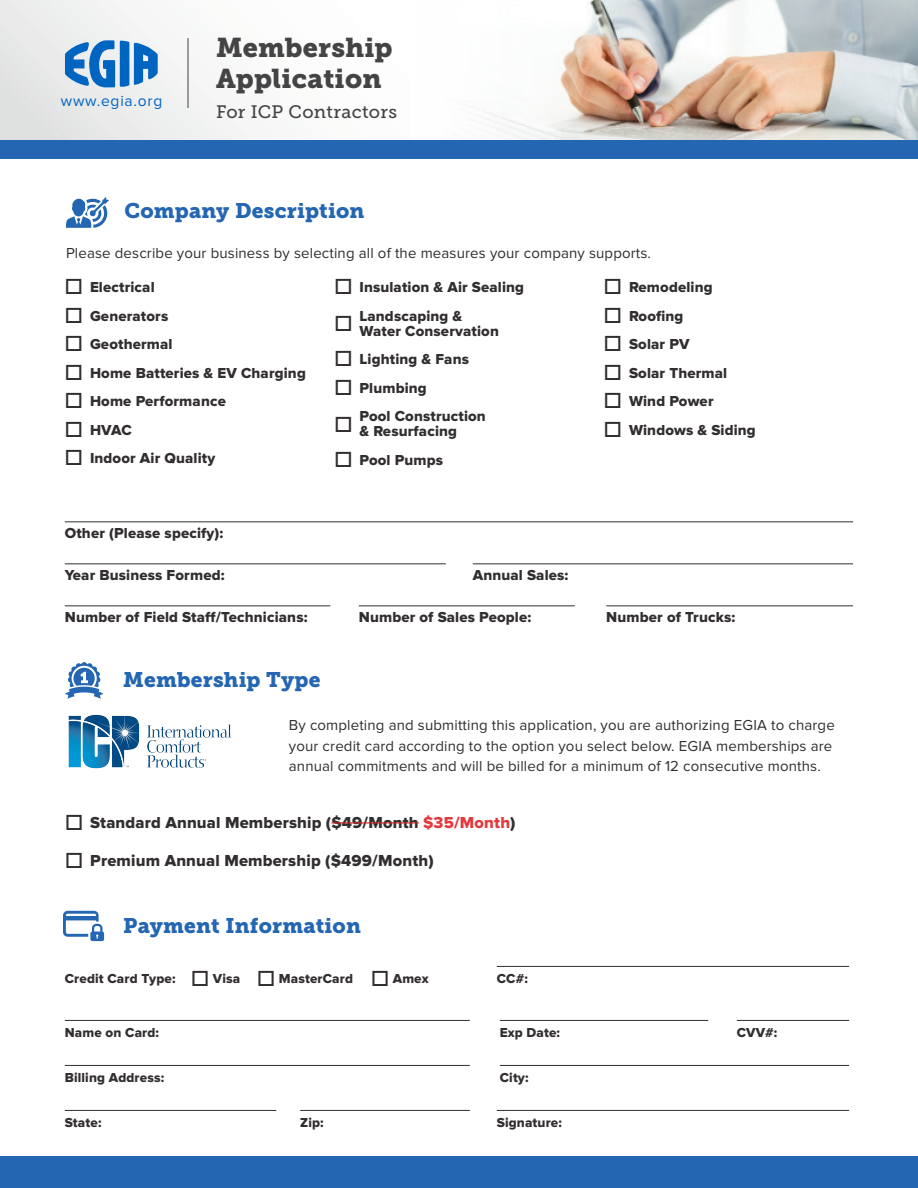
<style>
.page{position:relative;width:918px;height:1188px;background:#fff}
.page>*{position:absolute;margin:0;border:0;box-sizing:border-box;transform-origin:0 0}
.t1{font:27px/31.5px "Museo Slab 900";letter-spacing:.01em;color:#444345}
.t2{font:21px "Museo Slab 900";letter-spacing:.01em;color:#2466b2}
.t3{font:18px "Museo Slab 500";letter-spacing:.02em;color:#444345}
.t4{font:16.5px "Proxima Nova Extrabld";letter-spacing:.01em;color:#322e2f}
.t5{font:15.6px "Proxima Nova";letter-spacing:.05em;color:#0165c1}
.title_2_col{font:15px/15px "Proxima Nova Extrabld";letter-spacing:.01em;color:#322e2f}
.t6{font:15px/20.7px "Proxima Nova";letter-spacing:.01em;color:#322e2f}
.form_Small{font:13.5px "Proxima Nova Extrabld";letter-spacing:.01em;color:#322e2f}
.s1{color:#e13a3f}
</style>
<div class="page">
<img style="left:0;top:0;width:918px;height:140px">
<div style="left:0;top:140px;width:918px;height:18px;background:#2466b2"></div>
<hr style="left:188px;top:38px;width:1px;height:70px;background:#414042">
<svg style="left:65px;top:40px;width:93px;height:47px;background:#619dd3"></svg>
<div style="left:0;top:1156px;width:918px;height:32px;background:#2466b2"></div>
<svg style="left:66px;top:197px;width:43px;height:31px"></svg>
<hr style="left:65px;top:522px;width:788px;height:1px;background:#322e2f">
<hr style="left:65px;top:564px;width:381px;height:1px;background:#322e2f">
<hr style="left:473px;top:564px;width:380px;height:1px;background:#322e2f">
<hr style="left:65px;top:606px;width:265px;height:1px;background:#322e2f">
<hr style="left:359px;top:606px;width:216px;height:1px;background:#322e2f">
<hr style="left:606px;top:606px;width:247px;height:1px;background:#322e2f">
<svg style="left:65px;top:662px;width:39px;height:37px"></svg>
<hr style="left:497px;top:966px;width:352px;height:1px;background:#322e2f">
<hr style="left:65px;top:1020px;width:405px;height:1px;background:#322e2f">
<hr style="left:500px;top:1020px;width:208px;height:1px;background:#322e2f">
<hr style="left:737px;top:1020px;width:112px;height:1px;background:#322e2f">
<hr style="left:65px;top:1065px;width:405px;height:1px;background:#322e2f">
<hr style="left:500px;top:1065px;width:349px;height:1px;background:#322e2f">
<hr style="left:65px;top:1110px;width:211px;height:1px;background:#322e2f">
<hr style="left:300px;top:1110px;width:170px;height:1px;background:#322e2f">
<hr style="left:497px;top:1110px;width:352px;height:1px;background:#322e2f">
<hr style="left:331px;top:822px;width:88px;height:1px;background:#d1232a">
<svg style="left:63px;top:911px;width:41px;height:30px"></svg>
<img style="left:68px;top:714px;width:164px;height:55px">
<p class="t5" style="left:61px;top:92px;width:103px">www.egia.org</p>
<h1 class="t1" style="left:216px;top:32px;width:178px">Membership<br>Application</h1>
<p class="t3" style="left:216px;top:102px;width:183px">For ICP Contractors</p>
<h1 class="t2" style="left:124px;top:198px;width:242px">Company Description</h1>
<p class="t6" style="left:66px;top:243px;width:587px">Please describe your business by selecting all of the measures your company supports.</p>
<p class="title_2_col" style="left:64px;top:280px;width:92px">□ Electrical</p>
<p class="title_2_col" style="left:64px;top:309px;width:105px">□ Generators</p>
<p class="title_2_col" style="left:64px;top:337px;width:110px">□ Geothermal</p>
<p class="title_2_col" style="left:64px;top:366px;width:243px">□ Home Batteries &amp; EV Charging</p>
<p class="title_2_col" style="left:64px;top:394px;width:163px">□ Home Performance</p>
<p class="title_2_col" style="left:64px;top:423px;width:69px">□ HVAC</p>
<p class="title_2_col" style="left:64px;top:451px;width:152px">□ Indoor Air Quality</p>
<p class="title_2_col" style="left:334px;top:280px;width:192px">□ Insulation &amp; Air Sealing</p>
<p class="title_2_col" style="left:360px;top:309px;width:141px">Landscaping &amp;<br>Water Conservation</p>
<p class="title_2_col" style="left:334px;top:352px;width:136px">□ Lighting &amp; Fans</p>
<p class="title_2_col" style="left:334px;top:381px;width:94px">□ Plumbing</p>
<p class="title_2_col" style="left:360px;top:409px;width:128px">Pool Construction &amp; Resurfacing</p>
<p class="title_2_col" style="left:334px;top:453px;width:111px">□ Pool Pumps</p>
<p class="title_2_col" style="left:603px;top:280px;width:111px">□ Remodeling</p>
<p class="title_2_col" style="left:603px;top:309px;width:81px">□ Roofing</p>
<p class="title_2_col" style="left:603px;top:337px;width:88px">□ Solar PV</p>
<p class="title_2_col" style="left:603px;top:366px;width:125px">□ Solar Thermal</p>
<p class="title_2_col" style="left:603px;top:394px;width:112px">□ Wind Power</p>
<p class="title_2_col" style="left:603px;top:423px;width:154px">□ Windows &amp; Siding</p>
<p class="title_2_col" style="left:65px;top:526px;width:160px">Other (Please specify):</p>
<p class="title_2_col" style="left:65px;top:568px;width:161px">Year Business Formed:</p>
<p class="title_2_col" style="left:473px;top:568px;width:97px">Annual Sales:</p>
<p class="title_2_col" style="left:65px;top:610px;width:244px">Number of Field Staff/Technicians:</p>
<p class="title_2_col" style="left:359px;top:610px;width:174px">Number of Sales People:</p>
<p class="title_2_col" style="left:606px;top:610px;width:131px">Number of Trucks:</p>
<h1 class="t2" style="left:123px;top:667px;width:199px">Membership Type</h1>
<p class="t6" style="left:289px;top:715px;width:547px">By completing and submitting this application, you are authorizing EGIA to charge your credit card according to the option you select below. EGIA memberships are annual commitments and will be billed for a minimum of 12 consecutive months.</p>
<p class="t4" style="left:65px;top:813px;width:452px">□ Standard Annual Membership ($49/Month <span class="s1">$35/Month</span>)</p>
<p class="t4" style="left:65px;top:851px;width:370px">□ Premium Annual Membership ($499/Month)</p>
<h1 class="t2" style="left:123px;top:914px;width:239px">Payment Information</h1>
<p class="form_Small" style="left:65px;top:971px;width:365px">Credit Card Type: □ Visa □ MasterCard □ Amex</p>
<p class="form_Small" style="left:497px;top:971px;width:33px">CC#:</p>
<p class="form_Small" style="left:65px;top:1025px;width:96px">Name on Card:</p>
<p class="form_Small" style="left:500px;top:1025px;width:62px">Exp Date:</p>
<p class="form_Small" style="left:737px;top:1025px;width:42px">CVV#:</p>
<p class="form_Small" style="left:65px;top:1070px;width:101px">Billing Address:</p>
<p class="form_Small" style="left:500px;top:1070px;width:30px">City:</p>
<p class="form_Small" style="left:65px;top:1115px;width:38px">State:</p>
<p class="form_Small" style="left:300px;top:1115px;width:25px">Zip:</p>
<p class="form_Small" style="left:497px;top:1115px;width:67px">Signature:</p>
</div>
